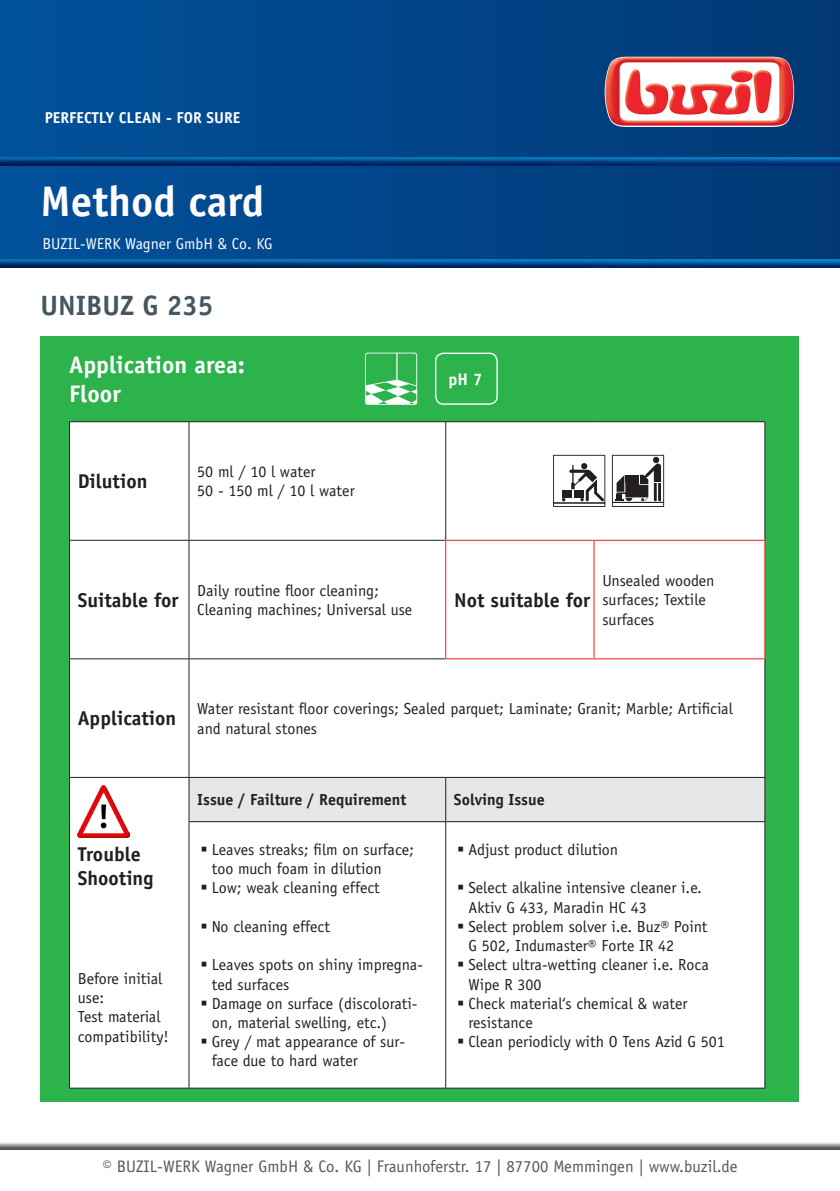
<style>
.page{position:relative;width:840px;height:1191px;background:#fff}
.page>*{position:absolute;margin:0;border:0;box-sizing:border-box;transform-origin:0 0}
.t1{font:700 42.8px "Officina Sans Std";color:#fffbfc}
.t2{font:700 28px "Officina Sans Std";color:#455760}
.t3{font:700 24px "Officina Sans Std";color:#fff}
.t4{font:700 20px/24px "Officina Sans Std";color:#231f20}
.t5{font:16.8px "Officina Sans Std";color:#57585a}
.t6{font:700 16.8px "Officina Sans Std";color:#fff}
.t7{font:16px/19.2px "Officina Sans Std";color:#231f20}
.t8{font:700 16px "Officina Sans Std";color:#231f20}
.t9{font:15.8px "Officina Sans Std";color:#fffefc}
.t10{font:700 15.8px "Officina Sans Std";color:#fffefc}
</style>
<div class="page">
<div style="left:41px;top:336px;width:757px;height:765px;background:#2cb34b"></div>
<div style="left:0;top:0;width:839px;height:267px;background:linear-gradient(to right,#01519b,#013975)"></div>
<div style="left:0;top:155px;width:839px;height:9px;background:#1085ba;opacity:.75"></div>
<div style="left:0;top:157px;width:839px;height:10px;background:#01519b;opacity:.75"></div>
<div style="left:0;top:258px;width:839px;height:12px;background:#01519b;opacity:.75"></div>
<div style="left:0;top:1133px;width:839px;height:20px;background:#231f20;opacity:.75"></div>
<img style="left:604px;top:57px;width:189px;height:70px">
<div style="left:70px;top:422px;width:694px;height:665px;background:#fff"></div>
<div style="left:189px;top:778px;width:575px;height:43px;background:#e6e7e9"></div>
<hr style="left:188px;top:422px;width:1px;height:118px;background:#231f20">
<hr style="left:445px;top:422px;width:1px;height:118px;background:#231f20">
<hr style="left:188px;top:540px;width:1px;height:118px;background:#231f20">
<hr style="left:188px;top:659px;width:1px;height:118px;background:#231f20">
<hr style="left:188px;top:777px;width:1px;height:44px;background:#231f20">
<hr style="left:445px;top:777px;width:1px;height:44px;background:#231f20">
<hr style="left:188px;top:822px;width:1px;height:265px;background:#231f20">
<hr style="left:445px;top:822px;width:1px;height:265px;background:#231f20">
<hr style="left:764px;top:422px;width:1px;height:118px;background:#231f20">
<hr style="left:764px;top:659px;width:1px;height:118px;background:#231f20">
<hr style="left:764px;top:777px;width:1px;height:44px;background:#231f20">
<hr style="left:764px;top:822px;width:1px;height:265px;background:#231f20">
<hr style="left:69px;top:421px;width:120px;height:1px;background:#231f20">
<hr style="left:69px;top:422px;width:1px;height:118px;background:#231f20">
<hr style="left:189px;top:421px;width:256px;height:1px;background:#231f20">
<hr style="left:445px;top:421px;width:148px;height:1px;background:#231f20">
<hr style="left:593px;top:421px;width:171px;height:1px;background:#231f20">
<hr style="left:69px;top:540px;width:120px;height:1px;background:#231f20">
<hr style="left:69px;top:540px;width:1px;height:118px;background:#231f20">
<hr style="left:189px;top:540px;width:256px;height:1px;background:#231f20">
<hr style="left:69px;top:658px;width:120px;height:1px;background:#231f20">
<hr style="left:69px;top:659px;width:1px;height:118px;background:#231f20">
<hr style="left:189px;top:658px;width:256px;height:1px;background:#231f20">
<hr style="left:69px;top:777px;width:120px;height:1px;background:#231f20">
<hr style="left:69px;top:777px;width:1px;height:44px;background:#231f20">
<hr style="left:189px;top:777px;width:256px;height:1px;background:#231f20">
<hr style="left:445px;top:777px;width:148px;height:1px;background:#231f20">
<hr style="left:593px;top:777px;width:171px;height:1px;background:#231f20">
<hr style="left:69px;top:821px;width:1px;height:266px;background:#231f20">
<hr style="left:188px;top:821px;width:257px;height:1px;background:#231f20">
<hr style="left:445px;top:821px;width:148px;height:1px;background:#231f20">
<hr style="left:593px;top:821px;width:171px;height:1px;background:#231f20">
<hr style="left:69px;top:1087px;width:120px;height:1px;background:#231f20">
<hr style="left:189px;top:1087px;width:256px;height:1px;background:#231f20">
<hr style="left:445px;top:1087px;width:148px;height:1px;background:#231f20">
<hr style="left:593px;top:1087px;width:171px;height:1px;background:#231f20">
<hr style="left:445px;top:540px;width:148px;height:1px;background:#ee1d23">
<hr style="left:445px;top:541px;width:1px;height:117px;background:#ee1d23">
<hr style="left:593px;top:540px;width:172px;height:1px;background:#ee1d23">
<hr style="left:593px;top:541px;width:1px;height:117px;background:#ee1d23">
<hr style="left:764px;top:541px;width:1px;height:117px;background:#ee1d23">
<hr style="left:445px;top:658px;width:148px;height:1px;background:#ee1d23">
<hr style="left:593px;top:658px;width:172px;height:1px;background:#ee1d23">
<svg style="left:552px;top:455px;width:53px;height:52px;background:#c0bfbf"></svg>
<svg style="left:611px;top:455px;width:52px;height:52px;background:#a09e9e"></svg>
<img style="left:78px;top:785px;width:52px;height:52px">
<svg style="left:365px;top:352px;width:52px;height:53px"></svg>
<div style="left:434px;top:352px;width:63px;height:53px;border:1px solid #fff;border-radius:8px"></div>
<svg style="left:201px;top:847px;width:5px;height:4px"></svg>
<svg style="left:201px;top:885px;width:5px;height:5px"></svg>
<svg style="left:201px;top:923px;width:5px;height:5px"></svg>
<svg style="left:201px;top:962px;width:5px;height:4px"></svg>
<svg style="left:201px;top:1000px;width:5px;height:5px"></svg>
<svg style="left:201px;top:1039px;width:5px;height:4px"></svg>
<svg style="left:458px;top:847px;width:5px;height:4px"></svg>
<svg style="left:458px;top:885px;width:5px;height:5px"></svg>
<svg style="left:458px;top:923px;width:5px;height:5px"></svg>
<svg style="left:458px;top:962px;width:5px;height:4px"></svg>
<svg style="left:458px;top:1000px;width:5px;height:5px"></svg>
<svg style="left:458px;top:1039px;width:5px;height:4px"></svg>
<p class="t10" style="left:45px;top:108px;width:197px">PERFECTLY CLEAN - FOR SURE</p>
<h1 class="t1" style="left:41px;top:175px;width:225px">Method card</h1>
<p class="t9" style="left:42px;top:234px;width:232px">BUZIL-WERK Wagner GmbH &amp; Co. KG</p>
<p class="t2" style="left:41px;top:288px;width:174px">UNIBUZ G 235</p>
<p class="t3" style="left:69px;top:350px;width:177px">Application area:</p>
<p class="t3" style="left:69px;top:379px;width:53px">Floor</p>
<p class="t4" style="left:78px;top:469px;width:71px">Dilution</p>
<p class="t7" style="left:197px;top:462px;width:120px">50 ml / 10 l water</p>
<p class="t7" style="left:197px;top:481px;width:159px">50 - 150 ml / 10 l water</p>
<p class="t4" style="left:78px;top:588px;width:102px">Suitable for</p>
<p class="t7" style="left:197px;top:581px;width:183px">Daily routine floor cleaning;</p>
<p class="t7" style="left:197px;top:600px;width:216px">Cleaning machines; Universal use</p>
<p class="t6" style="left:448px;top:368px;width:35px">pH 7</p>
<p class="t4" style="left:454px;top:588px;width:137px">Not suitable for</p>
<p class="t7" style="left:602px;top:571px;width:114px">Unsealed wooden</p>
<p class="t7" style="left:602px;top:590px;width:105px">surfaces; Textile surfaces</p>
<p class="t4" style="left:78px;top:706px;width:100px">Application</p>
<p class="t7" style="left:197px;top:699px;width:536px">Water resistant floor coverings; Sealed parquet; Laminate; Granit; Marble; Artificial and natural stones</p>
<p class="t4" style="left:78px;top:842px;width:77px">Trouble<br>Shooting</p>
<p class="t7" style="left:78px;top:969px;width:86px">Before initial</p>
<p class="t7" style="left:78px;top:988px;width:28px">use:</p>
<p class="t7" style="left:78px;top:1007px;width:84px">Test material</p>
<p class="t7" style="left:78px;top:1026px;width:92px">compatibility!</p>
<p class="t8" style="left:197px;top:790px;width:210px">Issue / Failture / Requirement</p>
<p class="t8" style="left:453px;top:790px;width:92px">Solving Issue</p>
<p class="t7" style="left:211px;top:840px;width:204px">Leaves streaks; film on surface; too much foam in dilution</p>
<p class="t7" style="left:211px;top:878px;width:170px">Low; weak cleaning effect</p>
<p class="t7" style="left:211px;top:917px;width:120px">No cleaning effect</p>
<p class="t7" style="left:211px;top:955px;width:213px">Leaves spots on shiny impregna&shy;ted surfaces</p>
<p class="t7" style="left:211px;top:993px;width:207px">Damage on surface (discolorati&shy;on, material swelling, etc.)</p>
<p class="t7" style="left:211px;top:1032px;width:195px">Grey / mat appearance of sur&shy;face due to hard water</p>
<p class="t7" style="left:468px;top:840px;width:151px">Adjust product dilution</p>
<p class="t7" style="left:468px;top:878px;width:235px">Select alkaline intensive cleaner i.e.<br>Aktiv G 433, Maradin HC 43</p>
<p class="t7" style="left:468px;top:917px;width:240px">Select problem solver i.e. Buz® Point<br>G 502, Indumaster® Forte IR 42</p>
<p class="t7" style="left:468px;top:955px;width:242px">Select ultra-wetting cleaner i.e. Roca<br>Wipe R 300</p>
<p class="t7" style="left:468px;top:993px;width:221px">Check material‘s chemical &amp; water resistance</p>
<p class="t7" style="left:468px;top:1032px;width:258px">Clean periodicly with O Tens Azid G 501</p>
<p class="t5" style="left:102px;top:1156px;width:636px">© BUZIL-WERK Wagner GmbH &amp; Co. KG | Fraunhoferstr. 17 | 87700 Memmingen | www.buzil.de</p>
</div>
